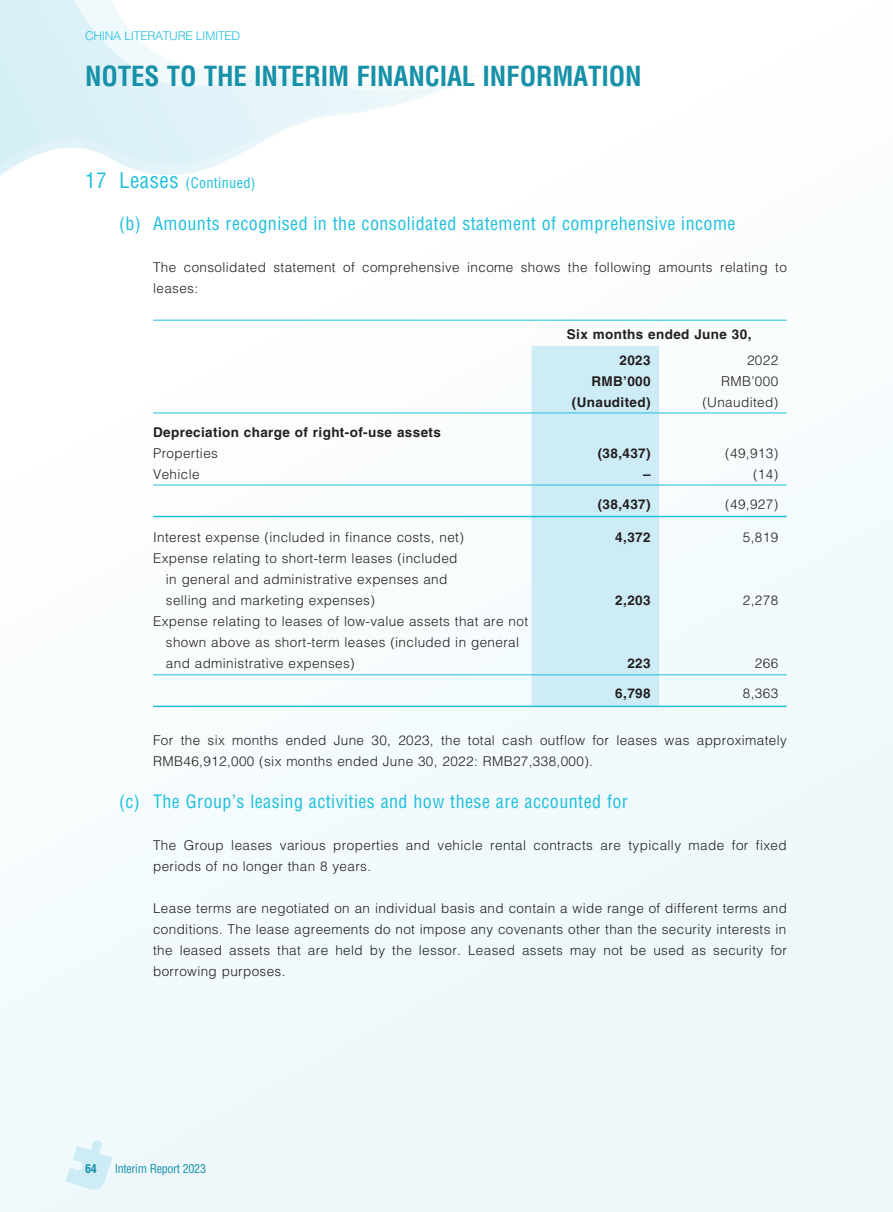
<style>
.page{position:relative;width:893px;height:1212px;background:#fff}
.page>*{position:absolute;margin:0;border:0;box-sizing:border-box;transform-origin:0 0}
.t1{font:700 condensed 27px "Helvetica LT Std";letter-spacing:-.005em;color:#1791a8}
.t2{font:condensed 18px "Helvetica LT Std";letter-spacing:.025em;color:#1ebfdd}
.t3{font:condensed 14.25px "Helvetica LT Std";letter-spacing:.025em;color:#1ebfdd}
.t4{font:300 13.5px/21px "Helvetica LT Std";letter-spacing:.03em;color:#231f20}
.t5{font:700 13.5px/25.2px "Helvetica LT Std";letter-spacing:.03em;color:#231f20}
.t6{font:300 12px "Helvetica LT Std";letter-spacing:-.02em;color:#1ebfdd}
.t7{font:condensed 12px "Helvetica LT Std";letter-spacing:-.025em;color:#1791a8}
.t8{font:700 condensed 12px "Helvetica LT Std";color:#1791a8}
.s1{font-size:21px}
</style>
<div class="page">
<svg style="left:65px;top:1139px;width:47px;height:52px"></svg>
<div style="left:531px;top:346px;width:128px;height:360px;background:#cdecf5"></div>
<hr style="left:153px;top:320px;width:378px;height:1px;background:#1ebfdd">
<hr style="left:531px;top:320px;width:128px;height:1px;background:#1ebfdd">
<hr style="left:659px;top:320px;width:128px;height:1px;background:#1ebfdd">
<hr style="left:153px;top:413px;width:378px;height:1px;background:#1ebfdd">
<hr style="left:531px;top:413px;width:128px;height:1px;background:#1ebfdd">
<hr style="left:659px;top:413px;width:128px;height:1px;background:#1ebfdd">
<hr style="left:153px;top:485px;width:378px;height:1px;background:#1ebfdd">
<hr style="left:531px;top:485px;width:128px;height:1px;background:#1ebfdd">
<hr style="left:659px;top:485px;width:128px;height:1px;background:#1ebfdd">
<hr style="left:153px;top:516px;width:378px;height:1px;background:#1ebfdd">
<hr style="left:531px;top:516px;width:128px;height:1px;background:#1ebfdd">
<hr style="left:659px;top:516px;width:128px;height:1px;background:#1ebfdd">
<hr style="left:153px;top:674px;width:378px;height:1px;background:#1ebfdd">
<hr style="left:531px;top:674px;width:128px;height:1px;background:#1ebfdd">
<hr style="left:659px;top:674px;width:128px;height:1px;background:#1ebfdd">
<hr style="left:153px;top:706px;width:378px;height:1px;background:#1ebfdd">
<hr style="left:531px;top:706px;width:128px;height:1px;background:#1ebfdd">
<hr style="left:659px;top:706px;width:128px;height:1px;background:#1ebfdd">
<p class="t6" style="left:85px;top:28px;width:157px">CHINA LITERATURE LIMITED</p>
<h1 class="t1" style="left:85px;top:60px;width:558px">NOTES TO THE INTERIM FINANCIAL INFORMATION</h1>
<p class="t3" style="left:85px;top:173px;width:172px"><span class="s1">17 Leases</span> (Continued)</p>
<h2 class="t2" style="left:119px;top:212px;width:618px">(b) Amounts recognised in the consolidated statement of comprehensive income</h2>
<p class="t4" style="left:153px;top:256px;width:635px">The consolidated statement of comprehensive income shows the following amounts relating to leases:</p>
<p class="t5" style="left:619px;top:322px;width:134px;text-indent:-53px">Six months ended June 30,<br>2023</p>
<p class="t4" style="left:747px;top:349px;width:33px">2022</p>
<p class="t5" style="left:591px;top:368px;width:61px">RMB’000</p>
<p class="t4" style="left:721px;top:370px;width:59px">RMB’000</p>
<p class="t5" style="left:572px;top:389px;width:80px">(Unaudited)</p>
<p class="t4" style="left:702px;top:391px;width:77px">(Unaudited)</p>
<p class="t5" style="left:153px;top:419px;width:289px">Depreciation charge of right-of-use assets</p>
<p class="t4" style="left:153px;top:442px;width:66px">Properties</p>
<p class="t5" style="left:598px;top:440px;width:54px">(38,437)</p>
<p class="t4" style="left:725px;top:442px;width:54px">(49,913)</p>
<p class="t4" style="left:153px;top:463px;width:48px">Vehicle</p>
<p class="t5" style="left:643px;top:461px;width:9px">–</p>
<p class="t4" style="left:753px;top:463px;width:27px">(14)</p>
<p class="t5" style="left:598px;top:491px;width:54px">(38,437)</p>
<p class="t4" style="left:725px;top:493px;width:54px">(49,927)</p>
<p class="t4" style="left:153px;top:527px;width:312px">Interest expense (included in finance costs, net)</p>
<p class="t5" style="left:615px;top:525px;width:37px">4,372</p>
<p class="t4" style="left:743px;top:527px;width:37px">5,819</p>
<p class="t4" style="left:166px;top:548px;width:293px;text-indent:-13px">Expense relating to short-term leases (included in general and administrative expenses and selling and marketing expenses)</p>
<p class="t5" style="left:615px;top:588px;width:37px">2,203</p>
<p class="t4" style="left:743px;top:590px;width:37px">2,278</p>
<p class="t4" style="left:166px;top:611px;width:364px;text-indent:-13px">Expense relating to leases of low-value assets that are not shown above as short-term leases (included in general and administrative expenses)</p>
<p class="t5" style="left:627px;top:651px;width:25px">223</p>
<p class="t4" style="left:755px;top:653px;width:25px">266</p>
<p class="t5" style="left:615px;top:681px;width:37px">6,798</p>
<p class="t4" style="left:743px;top:683px;width:37px">8,363</p>
<p class="t4" style="left:153px;top:729px;width:635px">For the six months ended June 30, 2023, the total cash outflow for leases was approximately<br>RMB46,912,000 (six months ended June 30, 2022: RMB27,338,000).</p>
<h2 class="t2" style="left:119px;top:790px;width:510px">(c) The Group’s leasing activities and how these are accounted for</h2>
<p class="t4" style="left:153px;top:834px;width:635px">The Group leases various properties and vehicle rental contracts are typically made for fixed periods of no longer than 8 years.</p>
<p class="t4" style="left:153px;top:897px;width:635px;text-align:justify">Lease terms are negotiated on an individual basis and contain a wide range of different terms and conditions. The lease agreements do not impose any covenants other than the security interests in the leased assets that are held by the lessor. Leased assets may not be used as security for borrowing purposes.</p>
<p class="t8" style="left:85px;top:1161px;width:13px">64</p>
<p class="t7" style="left:115px;top:1161px;width:93px">Interim Report 2023</p>
</div>
